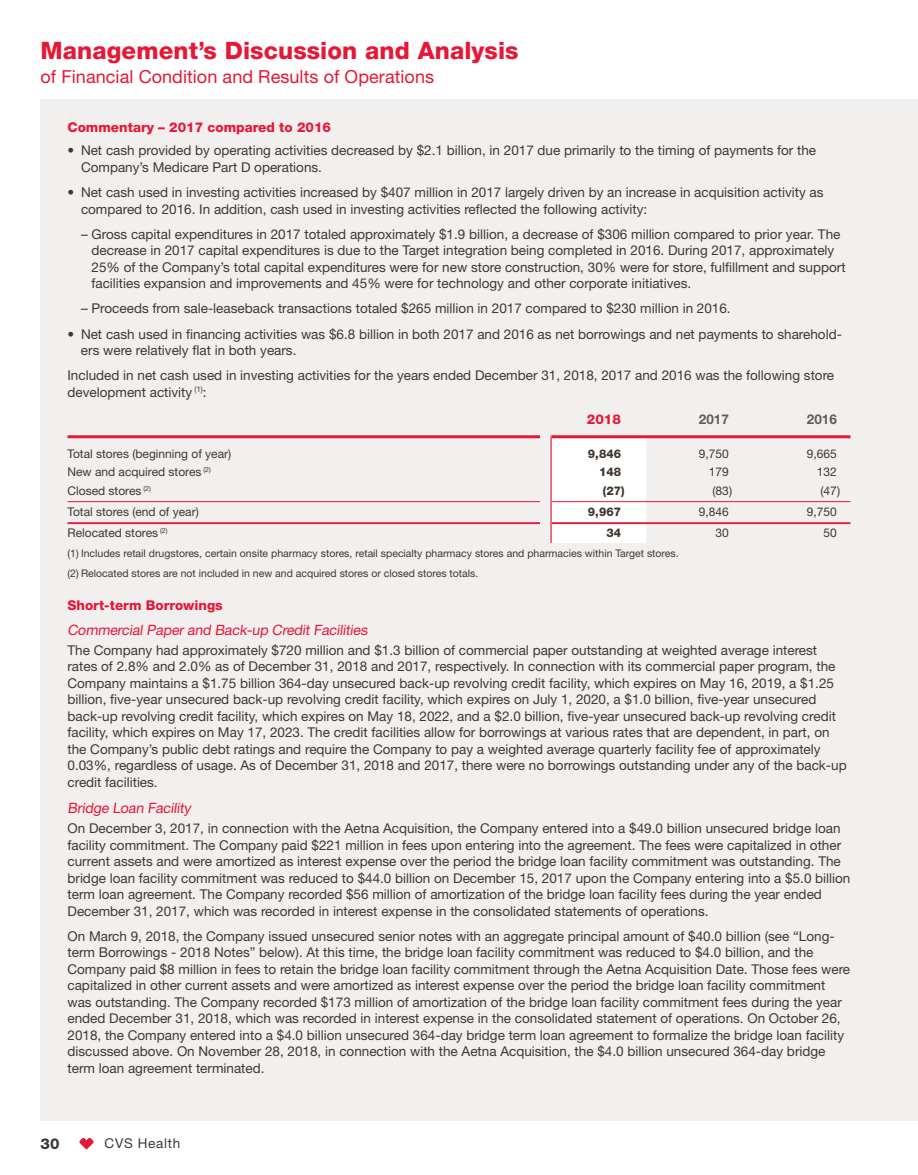
<style>
.page{position:relative;width:918px;height:1175px;background:#fff}
.page>*{position:absolute;margin:0;border:0;box-sizing:border-box;transform-origin:0 0}
.t1{font:800 24px "Helvetica Neue";letter-spacing:.005em;color:#e51836}
.t2{font:18px "Helvetica Neue";letter-spacing:.005em;color:#e51836}
.t3{font:800 15px "Helvetica Neue";color:#3e3835}
.Subhead_B_italic{font:14.25px "Helvetica Neue";color:#e51836}
.Fin_Body_18{font:13.5px/16.5px "Helvetica Neue";color:#3e3835}
.Subhead_A_bold_18{font:800 13.5px "Helvetica Neue";color:#e51836}
.Fin_Body_18-2{font:13.5px "Helvetica Neue";letter-spacing:.05em;color:#3e3835}
.Table_4_col_header_1{font:700 13.5px "Helvetica Neue";color:#615c59}
.Table_4_col_header_1-2{font:800 13.5px "Helvetica Neue";color:#e51836}
.Table_4_col_18{font:12px "Helvetica Neue";color:#3e3835}
.Table_4_col_Total_18{font:12px "Helvetica Neue";color:#3e3835}
.Table_4_col_Sub_18{font:12px "Helvetica Neue";color:#3e3835}
.Table_4_col_18-2{font:800 12px "Helvetica Neue";color:#403330}
.Table_4_col_Total_18-2{font:800 12px "Helvetica Neue";color:#403330}
.Table_4_col_Sub_18-2{font:800 12px "Helvetica Neue";color:#403330}
.Table_4_col_18-3{font:10.5px "Helvetica Neue";color:#3e3835}
.Footnote_following_1{font:10.5px "Helvetica Neue";color:#3e3835}
</style>
<div class="page">
<div style="left:40px;top:99px;width:878px;height:1021px;background:#f2efef"></div>
<div style="left:551px;top:436px;width:95px;height:107px;background:#fff"></div>
<svg style="left:79px;top:1137px;width:15px;height:12px"></svg>
<hr style="left:68px;top:435px;width:782px;height:3px;background:#e51836">
<hr style="left:68px;top:501px;width:782px;height:1px;background:#e51836">
<hr style="left:68px;top:522px;width:782px;height:2px;background:#e51836">
<div style="left:540px;top:429px;width:11px;height:116px;background:#f2efef"></div>
<hr style="left:551px;top:435px;width:1px;height:108px;background:#e51836">
<h1 class="t1" style="left:40px;top:36px;width:480px">Management’s Discussion and Analysis</h1>
<h2 class="t2" style="left:40px;top:66px;width:395px">of Financial Condition and Results of Operations</h2>
<p class="Subhead_A_bold_18" style="left:68px;top:119px;width:265px">Commentary – 2017 compared to 2016</p>
<p class="Fin_Body_18" style="left:81px;top:142px;width:737px;text-indent:-14px">• Net cash provided by operating activities decreased by $2.1 billion, in 2017 due primarily to the timing of payments for the<br>Company’s Medicare Part D operations.</p>
<p class="Fin_Body_18" style="left:81px;top:184px;width:744px;text-indent:-14px">• Net cash used in investing activities increased by $407 million in 2017 largely driven by an increase in acquisition activity as compared to 2016. In addition, cash used in investing activities reflected the following activity:</p>
<p class="Fin_Body_18" style="left:92px;top:225px;width:756px;text-indent:-11px">– Gross capital expenditures in 2017 totaled approximately $1.9 billion, a decrease of $306 million compared to prior year. The decrease in 2017 capital expenditures is due to the Target integration being completed in 2016. During 2017, approximately 25% of the Company’s total capital expenditures were for new store construction, 30% were for store, fulfillment and support facilities expansion and improvements and 45% were for technology and other corporate initiatives.</p>
<p class="Fin_Body_18" style="left:81px;top:300px;width:651px">– Proceeds from sale-leaseback transactions totaled $265 million in 2017 compared to $230 million in 2016.</p>
<p class="Fin_Body_18" style="left:81px;top:325px;width:762px;text-indent:-13px">• Net cash used in financing activities was $6.8 billion in both 2017 and 2016 as net borrowings and net payments to sharehold&shy;ers were relatively flat in both years.</p>
<p class="Fin_Body_18" style="left:67px;top:367px;width:768px">Included in net cash used in investing activities for the years ended December 31, 2018, 2017 and 2016 was the following store development activity <sup>(1)</sup>:</p>
<p class="Table_4_col_header_1-2" style="left:587px;top:411px;width:36px">2018</p>
<p class="Table_4_col_header_1" style="left:699px;top:411px;width:32px">2017</p>
<p class="Table_4_col_header_1" style="left:807px;top:411px;width:32px">2016</p>
<p class="Table_4_col_18" style="left:68px;top:446px;width:165px">Total stores (beginning of year)</p>
<p class="Table_4_col_18-2" style="left:588px;top:446px;width:35px">9,846</p>
<p class="Table_4_col_18" style="left:699px;top:446px;width:32px">9,750</p>
<p class="Table_4_col_18" style="left:807px;top:446px;width:32px">9,665</p>
<p class="Table_4_col_18" style="left:68px;top:465px;width:145px">New and acquired stores <sup>(2)</sup></p>
<p class="Table_4_col_18-2" style="left:599px;top:465px;width:23px">148</p>
<p class="Table_4_col_18" style="left:709px;top:465px;width:22px">179</p>
<p class="Table_4_col_18" style="left:817px;top:465px;width:22px">132</p>
<p class="Table_4_col_Sub_18" style="left:68px;top:483px;width:85px">Closed stores <sup>(2)</sup></p>
<p class="Table_4_col_Sub_18-2" style="left:603px;top:483px;width:23px">(27)</p>
<p class="Table_4_col_Sub_18" style="left:713px;top:483px;width:21px">(83)</p>
<p class="Table_4_col_Sub_18" style="left:821px;top:483px;width:21px">(47)</p>
<p class="Table_4_col_Total_18" style="left:68px;top:504px;width:133px">Total stores (end of year)</p>
<p class="Table_4_col_Total_18-2" style="left:588px;top:504px;width:35px">9,967</p>
<p class="Table_4_col_Total_18" style="left:699px;top:504px;width:32px">9,846</p>
<p class="Table_4_col_Total_18" style="left:807px;top:504px;width:32px">9,750</p>
<p class="Table_4_col_18" style="left:68px;top:525px;width:102px">Relocated stores <sup>(2)</sup></p>
<p class="Table_4_col_18-2" style="left:606px;top:525px;width:16px">34</p>
<p class="Table_4_col_18" style="left:716px;top:525px;width:15px">30</p>
<p class="Table_4_col_18" style="left:824px;top:525px;width:15px">50</p>
<p class="Table_4_col_18-3" style="left:68px;top:547px;width:613px">(1) Includes retail drugstores, certain onsite pharmacy stores, retail specialty pharmacy stores and pharmacies within Target stores.</p>
<p class="Footnote_following_1" style="left:68px;top:567px;width:412px">(2) Relocated stores are not included in new and acquired stores or closed stores totals.</p>
<p class="Subhead_A_bold_18" style="left:68px;top:597px;width:157px">Short-term Borrowings</p>
<p class="Subhead_B_italic" style="left:68px;top:621px;width:304px">Commercial Paper and Back-up Credit Facilities</p>
<p class="Fin_Body_18" style="left:68px;top:641px;width:781px">The Company had approximately $720 million and $1.3 billion of commercial paper outstanding at weighted average interest rates of 2.8% and 2.0% as of December 31, 2018 and 2017, respectively. In connection with its commercial paper program, the Company maintains a $1.75 billion 364-day unsecured back-up revolving credit facility, which expires on May 16, 2019, a $1.25 billion, five-year unsecured back-up revolving credit facility, which expires on July 1, 2020, a $1.0 billion, five-year unsecured back-up revolving credit facility, which expires on May 18, 2022, and a $2.0 billion, five-year unsecured back-up revolving credit facility, which expires on May 17, 2023. The credit facilities allow for borrowings at various rates that are dependent, in part, on the Company’s public debt ratings and require the Company to pay a weighted average quarterly facility fee of approximately 0.03%, regardless of usage. As of December 31, 2018 and 2017, there were no borrowings outstanding under any of the back-up credit facilities.</p>
<p class="Subhead_B_italic" style="left:68px;top:799px;width:125px">Bridge Loan Facility</p>
<p class="Fin_Body_18" style="left:68px;top:820px;width:785px">On December 3, 2017, in connection with the Aetna Acquisition, the Company entered into a $49.0 billion unsecured bridge loan facility commitment. The Company paid $221 million in fees upon entering into the agreement. The fees were capitalized in other current assets and were amortized as interest expense over the period the bridge loan facility commitment was outstanding. The bridge loan facility commitment was reduced to $44.0 billion on December 15, 2017 upon the Company entering into a $5.0 billion term loan agreement. The Company recorded $56 million of amortization of the bridge loan facility fees during the year ended December 31, 2017, which was recorded in interest expense in the consolidated statements of operations.</p>
<p class="Fin_Body_18" style="left:68px;top:927px;width:784px">On March 9, 2018, the Company issued unsecured senior notes with an aggregate principal amount of $40.0 billion (see “Long&shy;term Borrowings - 2018 Notes” below). At this time, the bridge loan facility commitment was reduced to $4.0 billion, and the Company paid $8 million in fees to retain the bridge loan facility commitment through the Aetna Acquisition Date. Those fees were capitalized in other current assets and were amortized as interest expense over the period the bridge loan facility commitment was outstanding. The Company recorded $173 million of amortization of the bridge loan facility commitment fees during the year ended December 31, 2018, which was recorded in interest expense in the consolidated statement of operations. On October 26, 2018, the Company entered into a $4.0 billion unsecured 364-day bridge term loan agreement to formalize the bridge loan facility discussed above. On November 28, 2018, in connection with the Aetna Acquisition, the $4.0 billion unsecured 364-day bridge term loan agreement terminated.</p>
<p class="t3" style="left:40px;top:1134px;width:21px">30</p>
<p class="Fin_Body_18-2" style="left:105px;top:1135px;width:77px">CVS Health</p>
</div>
